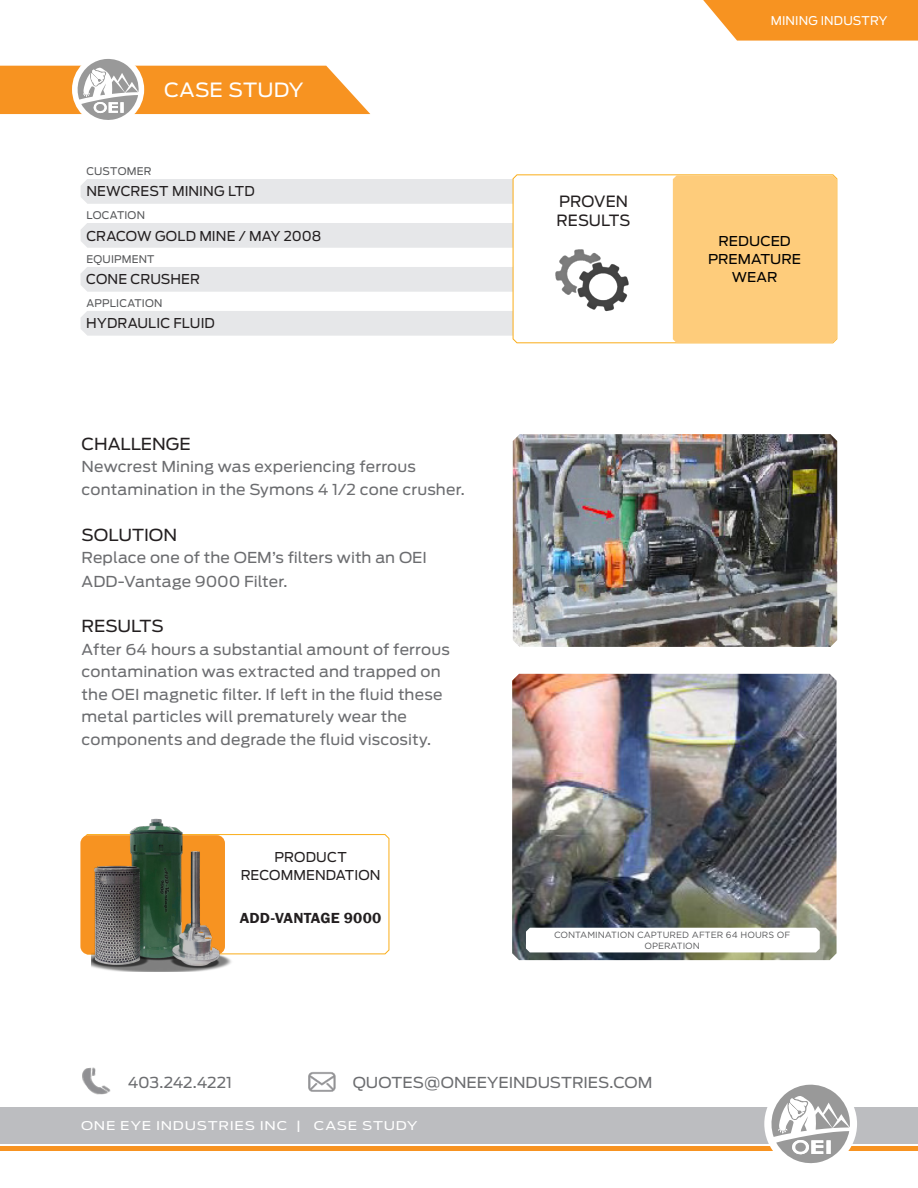
<style>
.page{position:relative;width:918px;height:1188px;background:#fff}
.page>*{position:absolute;margin:0;border:0;box-sizing:border-box;transform-origin:0 0}
.t1{font:19.5px "Antenna";letter-spacing:.005em;color:#fff;scale:1.05 1}
.t2{font:16.5px "Antenna";letter-spacing:-.005em;color:#231f20;scale:1.05 1}
.t3{font:15.45px/18.5px "Antenna";color:#231f20}
.t4{font:15px/22.5px "Antenna";letter-spacing:.005em;color:#6c6d70;scale:1.05 1}
.t5{font:600 15px "Franklin Gothic";letter-spacing:.01em;color:#231f20;scale:1.05 1}
.t6{font:15px "Antenna";letter-spacing:-.015em;color:#6c6d70;scale:1.05 1}
.t7{font:13.5px "Antenna";letter-spacing:.005em;color:#231f20}
.t8{font:13.5px/18px "Antenna";color:#000;text-align:center;scale:1.05 1}
.t9{font:12px "Antenna";letter-spacing:.05em;color:#fff;scale:1.2 1}
.t10{font:12px "Antenna";letter-spacing:.01em;color:#fff}
.t11{font:10.5px "Antenna";letter-spacing:.015em;color:#57585a}
.t12{font:9px/10.8px "Gotham";color:#57585a;text-align:center}
</style>
<div class="page">
<img style="left:82px;top:1067px;width:29px;height:28px">
<img style="left:308px;top:1072px;width:28px;height:20px">
<div style="left:0;top:1107px;width:918px;height:37px;background:#bcbdc0"></div>
<hr style="left:0;top:1147px;width:918px;height:4px;background:#f79321">
<div style="left:764px;top:1078px;width:93px;height:92px;background:#fff;border-radius:50%"></div>
<svg style="left:771px;top:1084px;width:79px;height:80px"></svg>
<svg style="left:0;top:59px;width:370px;height:61px"></svg>
<div style="left:80px;top:267px;width:432px;height:25px;background:#e6e7e9"></div>
<div style="left:80px;top:311px;width:432px;height:25px;background:#e6e7e9"></div>
<div style="left:81px;top:179px;width:431px;height:25px;background:#e6e7e9"></div>
<div style="left:81px;top:223px;width:431px;height:25px;background:#e6e7e9"></div>
<svg style="left:512px;top:174px;width:322px;height:169px"></svg>
<div style="left:673px;top:175px;width:164px;height:168px;background:#fecc7b"></div>
<img style="left:547px;top:238px;width:89px;height:85px">
<svg style="left:703px;top:0;width:215px;height:41px;background:#f79c34"></svg>
<img style="left:513px;top:434px;width:324px;height:213px">
<img style="left:512px;top:674px;width:325px;height:286px">
<svg style="left:526px;top:928px;width:294px;height:24px"></svg>
<svg style="left:86px;top:834px;width:304px;height:121px"></svg>
<div style="left:80px;top:835px;width:145px;height:120px;background:#f79321;border-radius:8px"></div>
<img style="left:92px;top:818px;width:143px;height:154px">
<h1 class="t1" style="left:164px;top:78px;width:134px">CASE STUDY</h1>
<p class="t11" style="left:87px;top:165px;width:66px">CUSTOMER</p>
<p class="t11" style="left:87px;top:208px;width:60px">LOCATION</p>
<p class="t7" style="left:86px;top:183px;width:170px">NEWCREST MINING LTD</p>
<p class="t7" style="left:86px;top:228px;width:236px">CRACOW GOLD MINE / MAY 2008</p>
<p class="t11" style="left:86px;top:253px;width:70px">EQUIPMENT</p>
<p class="t11" style="left:86px;top:297px;width:78px">APPLICATION</p>
<p class="t7" style="left:86px;top:271px;width:115px">CONE CRUSHER</p>
<p class="t7" style="left:86px;top:315px;width:130px">HYDRAULIC FLUID</p>
<p class="t2" style="left:82px;top:434px;width:105px">CHALLENGE</p>
<p class="t4" style="left:82px;top:456px;width:366px">Newcrest Mining was experiencing ferrous contamination in the Symons 4 1/2 cone crusher.</p>
<p class="t2" style="left:82px;top:525px;width:93px">SOLUTION</p>
<p class="t4" style="left:82px;top:546px;width:330px;line-height:23.4px">Replace one of the OEM’s filters with an OEI<br>ADD-Vantage 9000 Filter.</p>
<p class="t2" style="left:82px;top:617px;width:80px">RESULTS</p>
<p class="t4" style="left:82px;top:638px;width:352px">After 64 hours a substantial amount of ferrous contamination was extracted and trapped on the OEI magnetic filter. If left in the fluid these metal particles will prematurely wear the components and degrade the fluid viscosity.</p>
<p class="t7" style="left:274px;top:849px;width:74px">PRODUCT</p>
<p class="t7" style="left:241px;top:867px;width:141px">RECOMMENDATION</p>
<p class="t5" style="left:240px;top:909px;width:136px">ADD-VANTAGE 9000</p>
<p class="t3" style="left:557px;top:192px;width:75px">PROVEN<br>RESULTS</p>
<p class="t10" style="left:771px;top:13px;width:118px">MINING INDUSTRY</p>
<p class="t8" style="left:708px;top:232px;width:90px">REDUCED<br>PREMATURE</p>
<p class="t8" style="left:732px;top:268px;width:45px">WEAR</p>
<p class="t12" style="left:554px;top:930px;width:238px">CONTAMINATION CAPTURED AFTER 64 HOURS OF<br>OPERATION</p>
<p class="t6" style="left:128px;top:1073px;width:101px">403.242.4221</p>
<p class="t4" style="left:353px;top:1071px;width:287px">QUOTES@ONEEYEINDUSTRIES.COM</p>
<p class="t9" style="left:81px;top:1119px;width:282px">ONE EYE INDUSTRIES INC | CASE STUDY</p>
</div>
